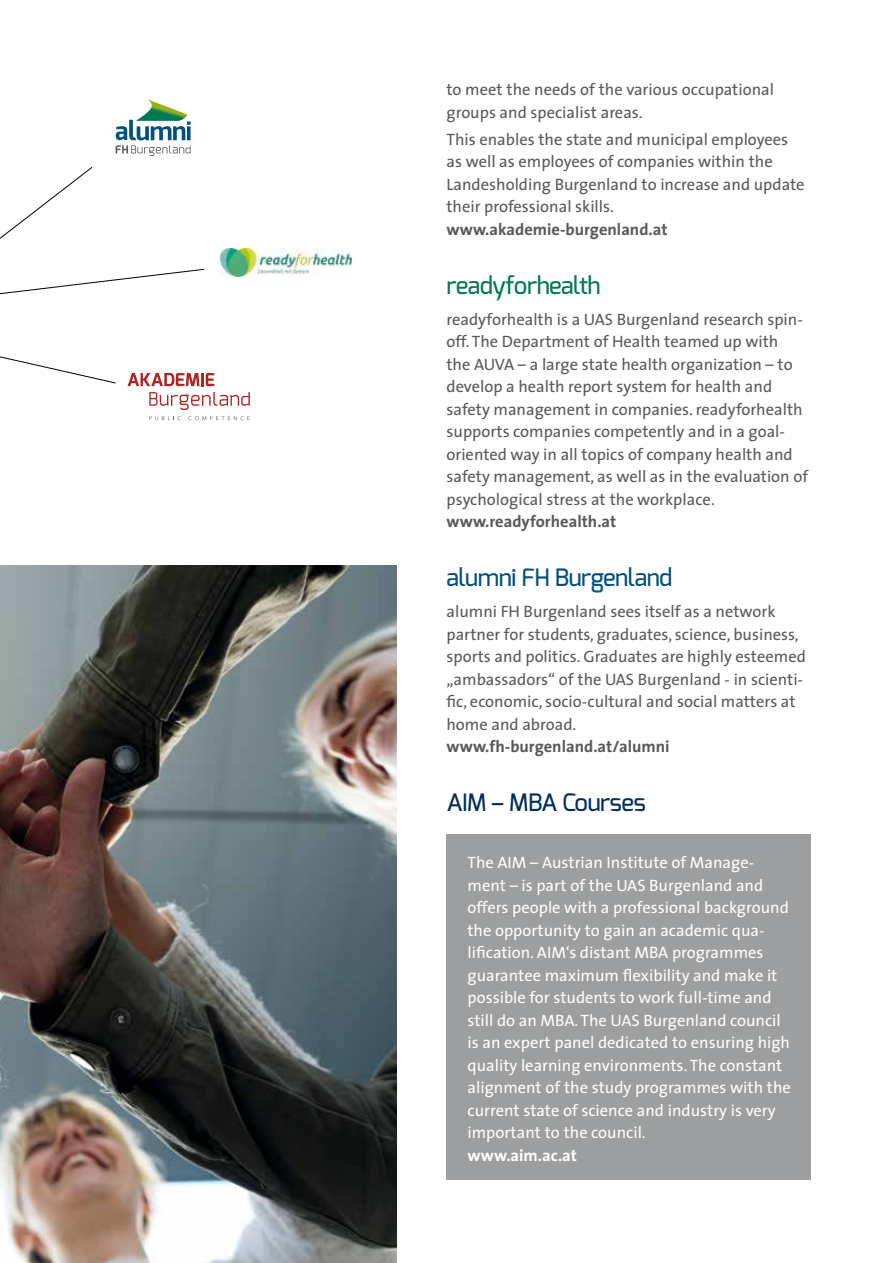
<style>
.page{position:relative;width:893px;height:1263px;background:#fff}
.page>*{position:absolute;margin:0;border:0;box-sizing:border-box;transform-origin:0 0}
.t1{font:500 24px "Exo";letter-spacing:-.02em;color:#00517d}
.t2{font:500 24px "Exo";letter-spacing:-.02em;color:#007952}
.t3{font:500 24px "Exo";letter-spacing:-.02em;color:#002f5c}
.t4{font:16.5px/22.5px "The Sans";color:#58585a}
.t5{font:16.5px/22.5px "The Sans";color:#fff}
.t6{font:700 16.5px "The Sans";color:#58585a}
.t7{font:700 16.5px "The Sans";color:#fff}
</style>
<div class="page">
<img style="left:0;top:566px;width:397px;height:697px">
<div style="left:446px;top:835px;width:364px;height:345px;background:#9c9e9f"></div>
<img style="left:221px;top:248px;width:130px;height:29px">
<svg style="left:149px;top:392px;width:101px;height:18px"></svg>
<svg style="left:128px;top:373px;width:86px;height:13px"></svg>
<svg style="left:149px;top:416px;width:32px;height:4px"></svg>
<svg style="left:188px;top:416px;width:62px;height:4px"></svg>
<svg style="left:116px;top:100px;width:75px;height:56px"></svg>
<svg style="left:0;top:356px;width:116px;height:28px"></svg>
<svg style="left:0;top:268px;width:205px;height:27px"></svg>
<svg style="left:0;top:167px;width:93px;height:72px"></svg>
<p class="t4" style="left:446px;top:78px;width:329px">to meet the needs of the various occupational groups and specialist areas.</p>
<p class="t4" style="left:446px;top:127px;width:360px">This enables the state and municipal employees as well as employees of companies within the Landesholding Burgenland to increase and update their professional skills.</p>
<p class="t6" style="left:446px;top:215px;width:223px">www.akademie-burgenland.at</p>
<h1 class="t2" style="left:446px;top:270px;width:156px">readyforhealth</h1>
<p class="t4" style="left:446px;top:307px;width:363px">readyforhealth is a UAS Burgenland research spin&shy;off. The Department of Health teamed up with<br>the AUVA – a large state health organization – to develop a health report system for health and safety management in companies. readyforhealth supports companies competently and in a goal&shy;oriented way in all topics of company health and safety management, as well as in the evaluation of psychological stress at the workplace.</p>
<p class="t6" style="left:446px;top:508px;width:171px">www.readyforhealth.at</p>
<h1 class="t1" style="left:446px;top:562px;width:227px">alumni FH Burgenland</h1>
<p class="t4" style="left:446px;top:600px;width:361px">alumni FH Burgenland sees itself as a network partner for students, graduates, science, business, sports and politics. Graduates are highly esteemed „ambassadors“ of the UAS Burgenland - in scienti&shy;fic, economic, socio-cultural and social matters at home and abroad.</p>
<p class="t6" style="left:446px;top:733px;width:225px">www.fh-burgenland.at/alumni</p>
<h1 class="t3" style="left:446px;top:787px;width:201px">AIM – MBA Courses</h1>
<p class="t5" style="left:467px;top:851px;width:325px">The AIM – Austrian Institute of Manage&shy;ment – is part of the UAS Burgenland and offers people with a professional background the opportunity to gain an academic qua&shy;lification. AIM‘s distant MBA programmes guarantee maximum flexibility and make it possible for students to work full-time and still do an MBA. The UAS Burgenland council is an expert panel dedicated to ensuring high quality learning environments. The constant alignment of the study programmes with the current state of science and industry is very important to the council.</p>
<p class="t7" style="left:467px;top:1141px;width:111px">www.aim.ac.at</p>
</div>
